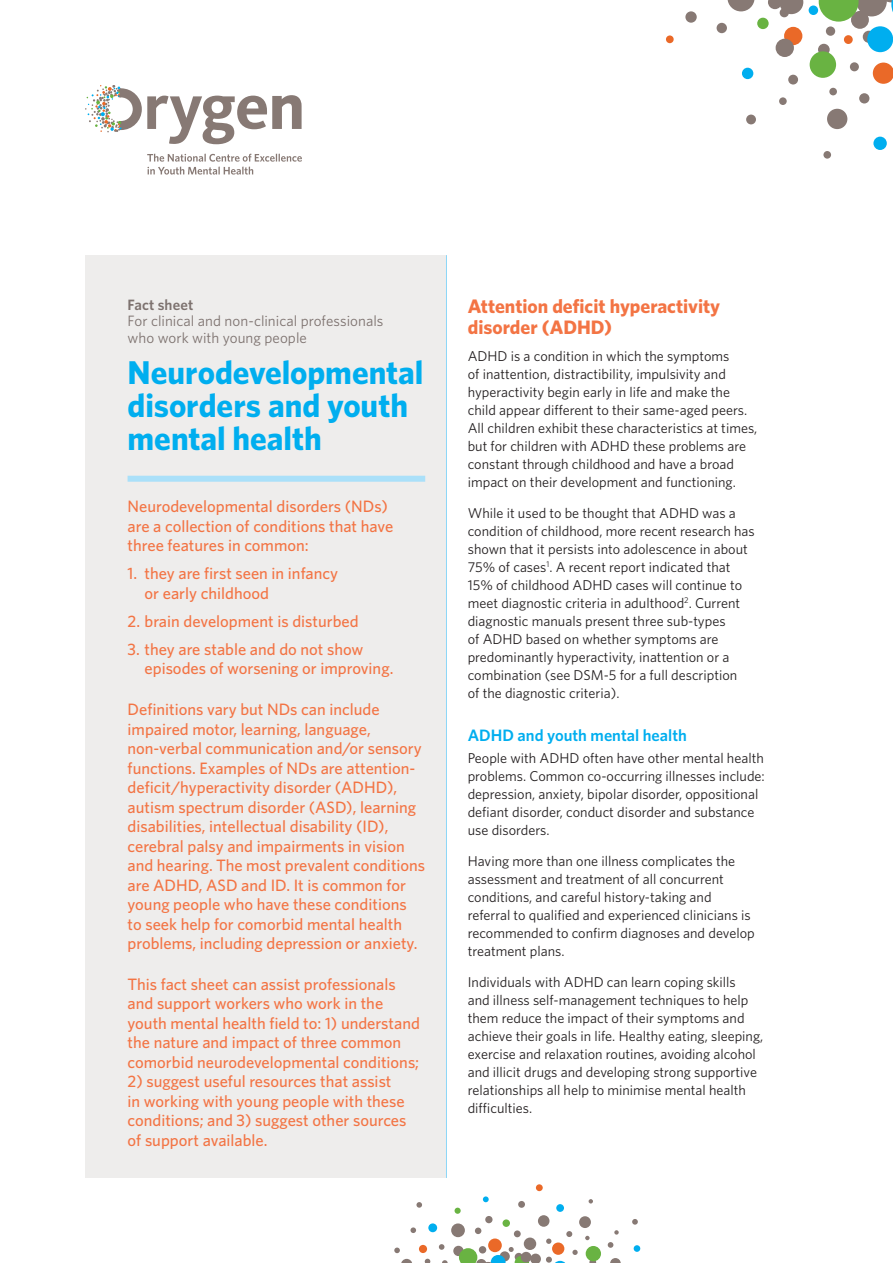
<style>
.page{position:relative;width:893px;height:1263px;background:#fff}
.page>*{position:absolute;margin:0;border:0;box-sizing:border-box;transform-origin:0 0}
.t1{font:700 33px/33px "Whitney";color:#00aeef}
.t2{font:700 19.5px/21px "Whitney";color:#f37444}
.Intro_para_text{font:500 16.5px/19.5px "Whitney";color:#f37444}
.t3{font:600 16.5px "Whitney";color:#00aeef}
.Pretitle{font:15px/16.5px "Whitney";color:#7d726f}
.body_text{font:14.25px/18px "Whitney";color:#231f20}
.s1{font-weight:600}
</style>
<div class="page">
<div style="left:502px;top:1219px;width:8px;height:8px;background:#69b342;border-radius:50%"></div>
<div style="left:455px;top:1207px;width:6px;height:7px;background:#69b342;border-radius:50%"></div>
<svg style="left:442px;top:1260px;width:6px;height:3px"></svg>
<div style="left:419px;top:1245px;width:8px;height:8px;background:#ea6928;border-radius:50%"></div>
<svg style="left:439px;top:1244px;width:5px;height:6px"></svg>
<div style="left:538px;top:1215px;width:11px;height:12px;background:#877974;border-radius:50%"></div>
<div style="left:453px;top:1246px;width:11px;height:10px;background:#877974;border-radius:50%"></div>
<svg style="left:589px;top:1260px;width:7px;height:3px"></svg>
<div style="left:485px;top:1216px;width:8px;height:7px;background:#877974;border-radius:50%"></div>
<svg style="left:483px;top:1196px;width:6px;height:6px"></svg>
<div style="left:475px;top:1227px;width:6px;height:7px;background:#877974;border-radius:50%"></div>
<svg style="left:425px;top:1259px;width:5px;height:4px"></svg>
<svg style="left:394px;top:1247px;width:6px;height:6px"></svg>
<svg style="left:614px;top:1230px;width:5px;height:4px"></svg>
<svg style="left:589px;top:1199px;width:4px;height:4px"></svg>
<svg style="left:585px;top:1236px;width:5px;height:4px"></svg>
<div style="left:634px;top:1245px;width:6px;height:7px;background:#00aeef;border-radius:50%"></div>
<svg style="left:608px;top:1242px;width:5px;height:6px"></svg>
<svg style="left:632px;top:1219px;width:6px;height:6px"></svg>
<svg style="left:410px;top:1227px;width:6px;height:6px"></svg>
<svg style="left:416px;top:1202px;width:6px;height:6px"></svg>
<div style="left:579px;top:1216px;width:12px;height:12px;background:#877974;border-radius:50%"></div>
<svg style="left:401px;top:1259px;width:11px;height:4px"></svg>
<div style="left:586px;top:1246px;width:15px;height:15px;background:#69b342;border-radius:50%"></div>
<svg style="left:610px;top:1258px;width:11px;height:5px"></svg>
<div style="left:556px;top:1204px;width:8px;height:8px;background:#00aeef;border-radius:50%"></div>
<div style="left:451px;top:1223px;width:14px;height:14px;background:#877974;border-radius:50%"></div>
<svg style="left:459px;top:1231px;width:119px;height:32px"></svg>
<div style="left:521px;top:1252px;width:10px;height:10px;background:#877974;border-radius:50%"></div>
<div style="left:514px;top:1230px;width:7px;height:7px;background:#877974;border-radius:50%"></div>
<div style="left:518px;top:1201px;width:7px;height:7px;background:#877974;border-radius:50%"></div>
<div style="left:536px;top:1184px;width:7px;height:7px;background:#ea6928;border-radius:50%"></div>
<div style="left:428px;top:1223px;width:9px;height:9px;background:#00aeef;border-radius:50%"></div>
<div style="left:85px;top:255px;width:361px;height:922px;background:#eeedec"></div>
<div style="left:128px;top:476px;width:297px;height:6px;background:#aae0f9"></div>
<div style="left:850px;top:62px;width:9px;height:9px;background:#877974;border-radius:50%"></div>
<div style="left:844px;top:35px;width:9px;height:9px;background:#ea6928;border-radius:50%"></div>
<div style="left:666px;top:35px;width:8px;height:8px;background:#ea6928;border-radius:50%"></div>
<div style="left:863px;top:31px;width:12px;height:12px;background:#877974;border-radius:50%"></div>
<div style="left:780px;top:8px;width:9px;height:9px;background:#877974;border-radius:50%"></div>
<div style="left:818px;top:44px;width:12px;height:11px;background:#877974;border-radius:50%"></div>
<div style="left:859px;top:93px;width:10px;height:10px;background:#877974;border-radius:50%"></div>
<div style="left:779px;top:97px;width:8px;height:8px;background:#877974;border-radius:50%"></div>
<div style="left:823px;top:151px;width:8px;height:8px;background:#877974;border-radius:50%"></div>
<div style="left:829px;top:88px;width:8px;height:7px;background:#877974;border-radius:50%"></div>
<div style="left:757px;top:18px;width:12px;height:11px;background:#69b342;border-radius:50%"></div>
<div style="left:742px;top:68px;width:11px;height:11px;background:#00aeef;border-radius:50%"></div>
<div style="left:809px;top:6px;width:9px;height:9px;background:#00aeef;border-radius:50%"></div>
<div style="left:788px;top:75px;width:10px;height:10px;background:#877974;border-radius:50%"></div>
<div style="left:746px;top:115px;width:10px;height:9px;background:#877974;border-radius:50%"></div>
<div style="left:826px;top:26px;width:9px;height:10px;background:#877974;border-radius:50%"></div>
<svg style="left:851px;top:11px;width:18px;height:18px"></svg>
<div style="left:827px;top:109px;width:20px;height:20px;background:#877974;border-radius:50%"></div>
<div style="left:867px;top:26px;width:26px;height:26px;background:#00aeef;border-radius:50%"></div>
<div style="left:810px;top:51px;width:26px;height:27px;background:#69b342;border-radius:50%"></div>
<svg style="left:819px;top:0;width:74px;height:26px"></svg>
<svg style="left:727px;top:0;width:28px;height:11px"></svg>
<svg style="left:873px;top:63px;width:20px;height:21px"></svg>
<div style="left:784px;top:27px;width:18px;height:18px;background:#ea6928;border-radius:50%"></div>
<div style="left:776px;top:39px;width:18px;height:18px;background:#877974;border-radius:50%"></div>
<div style="left:873px;top:137px;width:14px;height:13px;background:#00aeef;border-radius:50%"></div>
<div style="left:685px;top:11px;width:12px;height:12px;background:#877974;border-radius:50%"></div>
<div style="left:717px;top:23px;width:10px;height:10px;background:#877974;border-radius:50%"></div>
<svg style="left:768px;top:0;width:35px;height:14px"></svg>
<svg style="left:147px;top:154px;width:155px;height:21px"></svg>
<svg style="left:85px;top:85px;width:217px;height:59px"></svg>
<hr style="left:446px;top:255px;width:1px;height:923px;background:#8dd7f7">
<p class="Pretitle" style="left:128px;top:296px;width:257px"><span class="s1">Fact sheet<br></span>For clinical and non-clinical professionals who work with young people</p>
<p class="t1" style="left:128px;top:355px;width:297px">Neurodevelopmental disorders and youth mental health</p>
<p class="Intro_para_text" style="left:128px;top:496px;width:267px">Neurodevelopmental disorders (NDs) are a collection of conditions that have three features in common:</p>
<p class="Intro_para_text" style="left:145px;top:563px;width:195px;text-indent:-17px">1. they are first seen in infancy or early childhood</p>
<p class="Intro_para_text" style="left:128px;top:611px;width:232px">2. brain development is disturbed</p>
<p class="Intro_para_text" style="left:145px;top:639px;width:250px;text-indent:-17px">3. they are stable and do not show episodes of worsening or improving.</p>
<p class="Intro_para_text" style="left:128px;top:699px;width:299px">Definitions vary but NDs can include impaired motor, learning, language, non‑verbal communication and/or sensory functions. Examples of NDs are attention&shy;deficit/hyperactivity disorder (ADHD), autism spectrum disorder (ASD), learning disabilities, intellectual disability (ID), cerebral palsy and impairments in vision and hearing. The most prevalent conditions are ADHD, ASD and ID. It is common for young people who have these conditions<br>to seek help for comorbid mental health problems, including depression or anxiety.</p>
<p class="Intro_para_text" style="left:128px;top:974px;width:294px">This fact sheet can assist professionals and support workers who work in the youth mental health field to: 1) understand the nature and impact of three common comorbid neurodevelopmental conditions;</p>
<p class="Intro_para_text" style="left:128px;top:1071px;width:280px">2) suggest useful resources that assist in working with young people with these conditions; and 3) suggest other sources of support available.</p>
<h1 class="t2" style="left:468px;top:295px;width:254px">Attention deficit hyperactivity disorder (ADHD)</h1>
<p class="body_text" style="left:468px;top:346px;width:291px">ADHD is a condition in which the symptoms<br>of inattention, distractibility, impulsivity and hyperactivity begin early in life and make the child appear different to their same-aged peers.<br>All children exhibit these characteristics at times, but for children with ADHD these problems are constant through childhood and have a broad impact on their development and functioning.</p>
<p class="body_text" style="left:468px;top:503px;width:288px">While it used to be thought that ADHD was a condition of childhood, more recent research has shown that it persists into adolescence in about 75% of cases<sup>1</sup>. A recent report indicated that 15% of childhood ADHD cases will continue to meet diagnostic criteria in adulthood<sup>2</sup>. Current diagnostic manuals present three sub-types<br>of ADHD based on whether symptoms are predominantly hyperactivity, inattention or a combination (see DSM-5 for a full description<br>of the diagnostic criteria).</p>
<h2 class="t3" style="left:468px;top:724px;width:221px">ADHD and youth mental health</h2>
<p class="body_text" style="left:468px;top:749px;width:299px">People with ADHD often have other mental health problems. Common co-occurring illnesses include: depression, anxiety, bipolar disorder, oppositional defiant disorder, conduct disorder and substance use disorders.</p>
<p class="body_text" style="left:468px;top:852px;width:288px">Having more than one illness complicates the assessment and treatment of all concurrent conditions, and careful history-taking and referral to qualified and experienced clinicians is recommended to confirm diagnoses and develop treatment plans.</p>
<p class="body_text" style="left:468px;top:972px;width:297px">Individuals with ADHD can learn coping skills<br>and illness self-management techniques to help them reduce the impact of their symptoms and achieve their goals in life. Healthy eating, sleeping, exercise and relaxation routines, avoiding alcohol and illicit drugs and developing strong supportive relationships all help to minimise mental health difficulties.</p>
</div>
